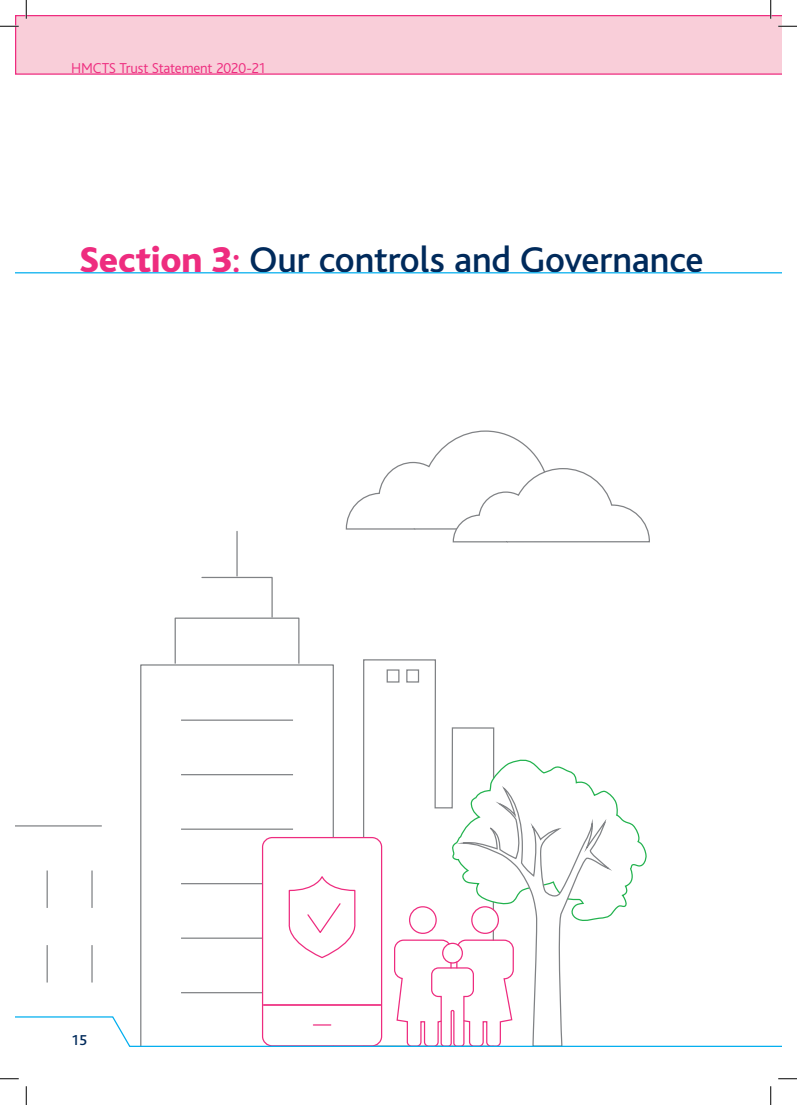
<style>
.page{position:relative;width:797px;height:1105px;background:#fff}
.page>*{position:absolute;margin:0;border:0;box-sizing:border-box;transform-origin:0 0}
.t1{font:500 37.5px "Bliss";letter-spacing:-.005em;color:#002a5b}
.t2{font:300 15px "Bliss";letter-spacing:-.015em;color:#ee2c7f}
.t3{font:500 15px "Bliss";color:#002a5b}
.s1{font-weight:800;color:#ee2c7f}
.s2{color:#ee2c7f}
</style>
<div class="page">
<svg style="left:16px;top:272px;width:765px;height:2px;background:#5fcbf4"></svg>
<hr style="left:236px;top:531px;width:2px;height:45px;background:#808285">
<svg style="left:140px;top:617px;width:194px;height:398px"></svg>
<svg style="left:201px;top:576px;width:72px;height:42px"></svg>
<svg style="left:16px;top:825px;width:86px;height:158px"></svg>
<hr style="left:91px;top:945px;width:2px;height:37px;background:#808285">
<hr style="left:47px;top:945px;width:1px;height:37px;background:#808285">
<hr style="left:91px;top:870px;width:2px;height:38px;background:#808285">
<hr style="left:47px;top:870px;width:1px;height:38px;background:#808285">
<svg style="left:363px;top:659px;width:132px;height:178px"></svg>
<svg style="left:386px;top:669px;width:34px;height:14px"></svg>
<svg style="left:373px;top:752px;width:273px;height:263px"></svg>
<svg style="left:345px;top:430px;width:305px;height:113px"></svg>
<div style="left:262px;top:837px;width:119px;height:209px;background:#fff;border-radius:10px"></div>
<div style="left:262px;top:837px;width:120px;height:209px;border:1px solid #ee2c7f;border-radius:10px"></div>
<hr style="left:263px;top:1004px;width:118px;height:1px;background:#ee2c7f">
<svg style="left:288px;top:877px;width:68px;height:82px"></svg>
<div style="left:16px;top:16px;width:765px;height:59px;background:#f9ced9"></div>
<svg style="left:16px;top:1015px;width:765px;height:74px"></svg>
<svg style="left:0;top:25px;width:19px;height:2px"></svg>
<svg style="left:778px;top:25px;width:19px;height:2px"></svg>
<svg style="left:0;top:1078px;width:19px;height:1px"></svg>
<svg style="left:778px;top:1078px;width:19px;height:1px"></svg>
<svg style="left:25px;top:0;width:2px;height:19px"></svg>
<svg style="left:25px;top:1086px;width:2px;height:19px"></svg>
<svg style="left:770px;top:0;width:1px;height:19px"></svg>
<svg style="left:770px;top:1086px;width:1px;height:19px"></svg>
<p class="t2" style="left:71px;top:60px;width:196px">HMCTS Trust Statement 2020-21</p>
<p class="t1" style="left:79px;top:240px;width:625px"><span class="s1">Section 3</span><span class="s2">:</span> Our controls and Governance</p>
<p class="t3" style="left:71px;top:1032px;width:17px">15</p>
</div>
